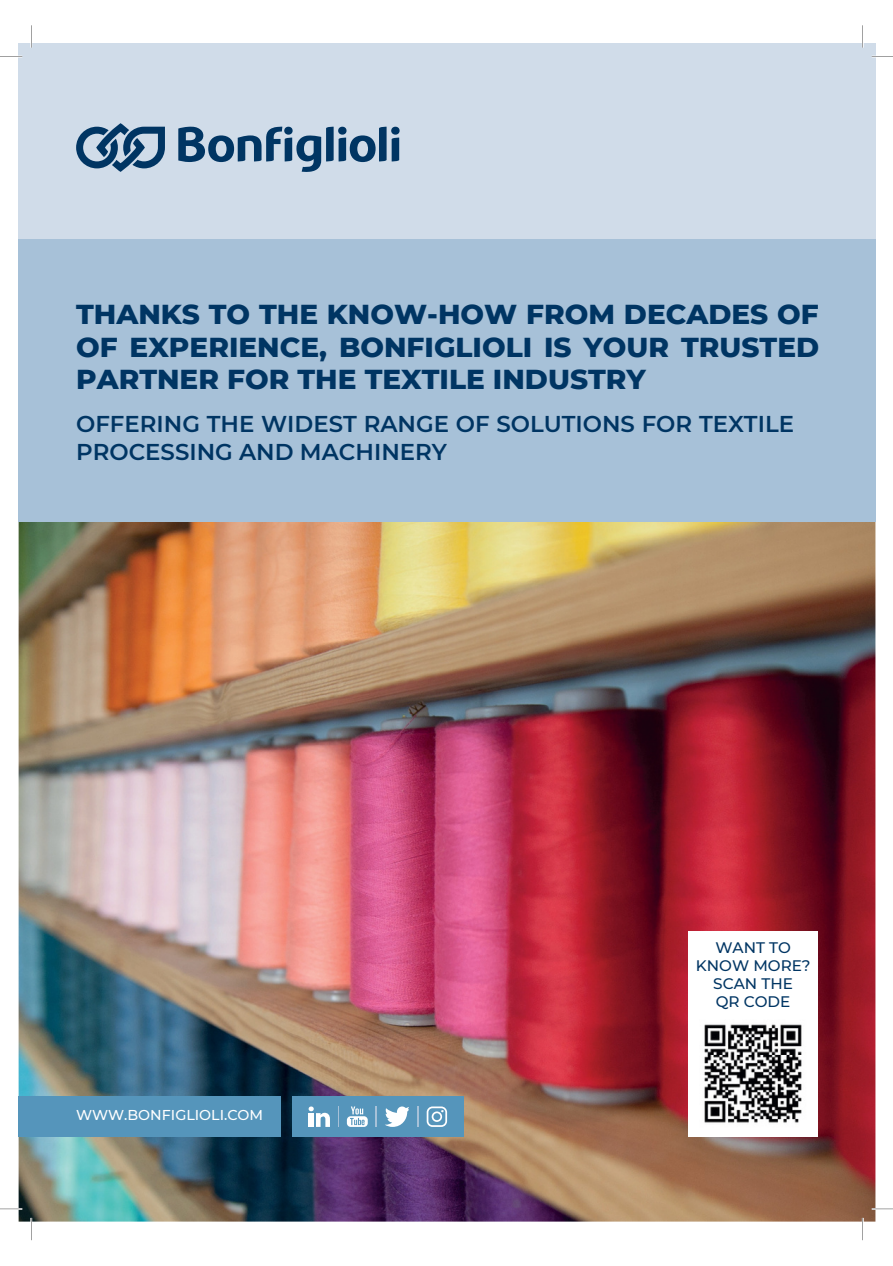
<style>
.page{position:relative;width:893px;height:1266px;background:#fff}
.page>*{position:absolute;margin:0;border:0;box-sizing:border-box;transform-origin:0 0}
.t1{font:800 28px/32.4px "Montserrat";color:#003563;text-align:justify}
.t2{font:600 22.93px/27.8px "Montserrat";color:#003563}
.t3{font:500 15.22px/17.8px "Montserrat";color:#003563;text-align:center}
.t4{font:500 14.17px "Montserrat";color:#fff}
</style>
<div class="page">
<img style="left:0;top:25px;width:892px;height:1214px">
<p class="t1" style="left:76px;top:298px;width:744px">THANKS TO THE KNOW-HOW FROM DECADES OF OF EXPERIENCE, BONFIGLIOLI IS YOUR TRUSTED PARTNER FOR THE TEXTILE INDUSTRY</p>
<p class="t2" style="left:76px;top:409px;width:719px">OFFERING THE WIDEST RANGE OF SOLUTIONS FOR TEXTILE<br>PROCESSING AND MACHINERY</p>
<p class="t4" style="left:76px;top:1106px;width:189px">WWW.BONFIGLIOLI.COM</p>
<p class="t3" style="left:696px;top:938px;width:116px">WANT TO<br>KNOW MORE?<br>SCAN THE</p>
<p class="t3" style="left:715px;top:992px;width:76px">QR CODE</p>
</div>
